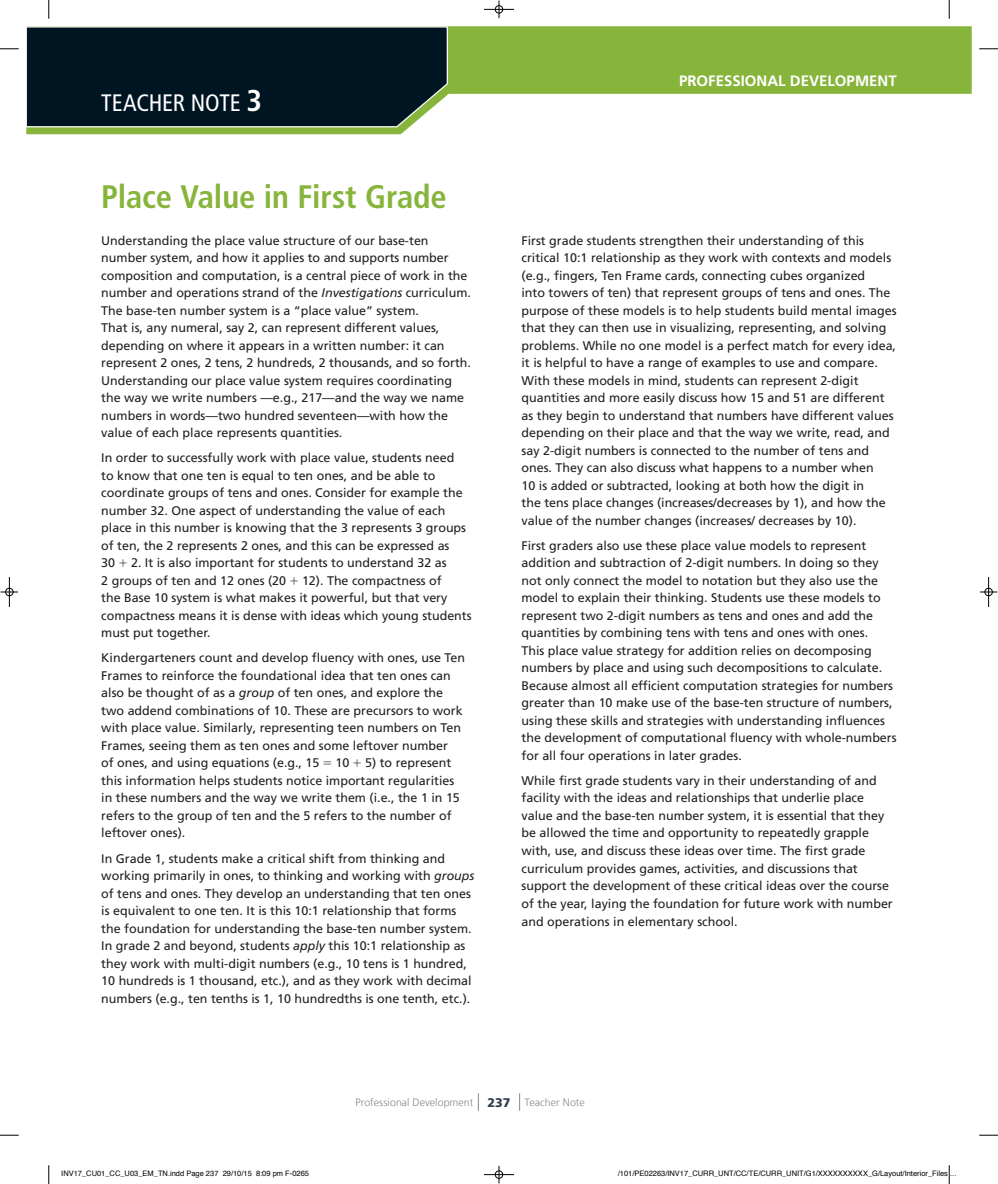
<style>
.page{position:relative;width:998px;height:1184px;background:#fff}
.page>*{position:absolute;margin:0;border:0;box-sizing:border-box;transform-origin:0 0}
.t1{font:700 condensed 32.5px "Frutiger LT Com";letter-spacing:-.005em;color:#87b53b}
.t2{font:condensed 23.75px "Frutiger LT Com";letter-spacing:-.005em;color:#fff}
.t3{font:700 15px "Frutiger LT Com";color:#fff}
.t4{font:12.5px/17.5px "Frutiger LT Com";color:#231f20}
.t5{font:300 10.62px "Frutiger LT Com";letter-spacing:.005em;color:#828a8f}
.t6{font:7.5px "Helvetica";color:#000}
.s1{font-weight:700;font-size:30px}
.s2{font-style:italic}
.s3{font-family:"Pearson MATHPRO02"}
.s4{font-weight:900;font-size:12.5px;color:#313f4d}
</style>
<div class="page">
<svg style="left:26px;top:26px;width:945px;height:108px;fill:#87b53b"></svg>
<svg style="left:26px;top:26px;width:422px;height:102px;background:#0e222c"></svg>
<svg style="left:478px;top:1093px;width:1px;height:17px"></svg>
<svg style="left:519px;top:1093px;width:1px;height:17px"></svg>
<svg style="left:0;top:48px;width:19px;height:2px"></svg>
<svg style="left:979px;top:48px;width:19px;height:2px"></svg>
<svg style="left:0;top:1134px;width:19px;height:1px"></svg>
<svg style="left:979px;top:1134px;width:19px;height:1px"></svg>
<svg style="left:48px;top:0;width:2px;height:19px"></svg>
<svg style="left:48px;top:1165px;width:2px;height:18px"></svg>
<svg style="left:948px;top:0;width:2px;height:19px"></svg>
<div style="left:494px;top:5px;width:9px;height:9px;border:2px solid #fff;border-radius:50%"></div>
<div style="left:495px;top:5px;width:8px;height:8px;border:1px solid #000;border-radius:50%"></div>
<hr style="left:484px;top:9px;width:30px;height:1px;background:#000">
<svg style="left:498px;top:1px;width:2px;height:17px"></svg>
<div style="left:494px;top:1169px;width:9px;height:9px;border:2px solid #fff;border-radius:50%"></div>
<hr style="left:484px;top:1173px;width:30px;height:2px;background:#fff">
<div style="left:495px;top:1170px;width:8px;height:8px;border:1px solid #000;border-radius:50%"></div>
<hr style="left:484px;top:1174px;width:30px;height:1px;background:#000">
<svg style="left:498px;top:1165px;width:2px;height:17px"></svg>
<div style="left:5px;top:587px;width:9px;height:9px;border:2px solid #fff;border-radius:50%"></div>
<div style="left:5px;top:588px;width:8px;height:7px;border:1px solid #000;border-radius:50%"></div>
<svg style="left:1px;top:591px;width:17px;height:1px"></svg>
<hr style="left:9px;top:577px;width:1px;height:30px;background:#000">
<div style="left:984px;top:587px;width:9px;height:9px;border:2px solid #fff;border-radius:50%"></div>
<hr style="left:987px;top:577px;width:2px;height:30px;background:#fff">
<div style="left:984px;top:588px;width:8px;height:7px;border:1px solid #000;border-radius:50%"></div>
<svg style="left:979px;top:591px;width:18px;height:1px"></svg>
<hr style="left:988px;top:577px;width:1px;height:30px;background:#000">
<svg style="left:948px;top:1165px;width:2px;height:18px"></svg>
<h2 class="t2" style="left:101px;top:88px;width:162px">TEACHER NOTE <span class="s1">3</span></h2>
<h1 class="t1" style="left:101px;top:177px;width:347px">Place Value in First Grade</h1>
<p class="t4" style="left:101px;top:231px;width:371px">Understanding the place value structure of our base-ten number system, and how it applies to and supports number composition and computation, is a central piece of work in the number and operations strand of the <span class="s2">Investigations</span> curriculum.<br>The base-ten number system is a “place value” system.<br>That is, any numeral, say 2, can represent different values, depending on where it appears in a written number: it can represent 2 ones, 2 tens, 2 hundreds, 2 thousands, and so forth.<br>Understanding our place value system requires coordinating the way we write numbers —e.g., 217—and the way we name numbers in words—two hundred seventeen—with how the value of each place represents quantities.</p>
<p class="t4" style="left:101px;top:449px;width:372px">In order to successfully work with place value, students need<br>to know that one ten is equal to ten ones, and be able to coordinate groups of tens and ones. Consider for example the number 32. One aspect of understanding the value of each place in this number is knowing that the 3 represents 3 groups of ten, the 2 represents 2 ones, and this can be expressed as<br>30 <span class="s3">+</span> 2. It is also important for students to understand 32 as<br>2 groups of ten and 12 ones (20 <span class="s3">+</span> 12). The compactness of<br>the Base 10 system is what makes it powerful, but that very compactness means it is dense with ideas which young students must put together.</p>
<p class="t4" style="left:101px;top:649px;width:365px">Kindergarteners count and develop fluency with ones, use Ten Frames to reinforce the foundational idea that ten ones can also be thought of as a <span class="s2">group</span> of ten ones, and explore the two addend combinations of 10. These are precursors to work with place value. Similarly, representing teen numbers on Ten Frames, seeing them as ten ones and some leftover number<br>of ones, and using equations (e.g., 15 <span class="s3">=</span> 10 <span class="s3">+</span> 5) to represent this information helps students notice important regularities in these numbers and the way we write them (i.e., the 1 in 15 refers to the group of ten and the 5 refers to the number of leftover ones).</p>
<p class="t4" style="left:101px;top:849px;width:374px">In Grade 1, students make a critical shift from thinking and working primarily in ones, to thinking and working with <span class="s2">groups </span>of tens and ones. They develop an understanding that ten ones is equivalent to one ten. It is this 10:1 relationship that forms the foundation for understanding the base-ten number system.<br>In grade 2 and beyond, students <span class="s2">apply</span> this 10:1 relationship as they work with multi-digit numbers (e.g., 10 tens is 1 hundred, 10 hundreds is 1 thousand, etc.), and as they work with decimal numbers (e.g., ten tenths is 1, 10 hundredths is one tenth, etc.).</p>
<p class="t3" style="left:679px;top:72px;width:219px">PROFESSIONAL DEVELOPMENT</p>
<p class="t4" style="left:521px;top:231px;width:376px">First grade students strengthen their understanding of this critical 10:1 relationship as they work with contexts and models (e.g., fingers, Ten Frame cards, connecting cubes organized<br>into towers of ten) that represent groups of tens and ones. The purpose of these models is to help students build mental images that they can then use in visualizing, representing, and solving problems. While no one model is a perfect match for every idea, it is helpful to have a range of examples to use and compare.<br>With these models in mind, students can represent 2-digit quantities and more easily discuss how 15 and 51 are different as they begin to understand that numbers have different values depending on their place and that the way we write, read, and say 2-digit numbers is connected to the number of tens and ones. They can also discuss what happens to a number when<br>10 is added or subtracted, looking at both how the digit in<br>the tens place changes (increases/decreases by 1), and how the value of the number changes (increases/ decreases by 10).</p>
<p class="t4" style="left:521px;top:536px;width:376px">First graders also use these place value models to represent addition and subtraction of 2-digit numbers. In doing so they not only connect the model to notation but they also use the model to explain their thinking. Students use these models to represent two 2-digit numbers as tens and ones and add the quantities by combining tens with tens and ones with ones.<br>This place value strategy for addition relies on decomposing numbers by place and using such decompositions to calculate.<br>Because almost all efficient computation strategies for numbers greater than 10 make use of the base-ten structure of numbers, using these skills and strategies with understanding influences the development of computational fluency with whole-numbers for all four operations in later grades.</p>
<p class="t4" style="left:521px;top:771px;width:373px">While first grade students vary in their understanding of and facility with the ideas and relationships that underlie place value and the base-ten number system, it is essential that they be allowed the time and opportunity to repeatedly grapple with, use, and discuss these ideas over time. The first grade curriculum provides games, activities, and discussions that support the development of these critical ideas over the course of the year, laying the foundation for future work with number and operations in elementary school.</p>
<p class="t5" style="left:355px;top:1095px;width:231px">Professional Development <span class="s4">237</span> Teacher Note</p>
<p class="t6" style="left:61px;top:1167px;width:249px">INV17_CU01_CC_U03_EM_TN.indd Page 237 29/10/15 8:09 pm F-0265</p>
<p class="t6" style="left:618px;top:1167px;width:340px">/101/PE02263/INV17_CURR_UNT/CC/TE/CURR_UNIT/G1/XXXXXXXXXX_G/Layout/Interior_Files ...</p>
</div>
